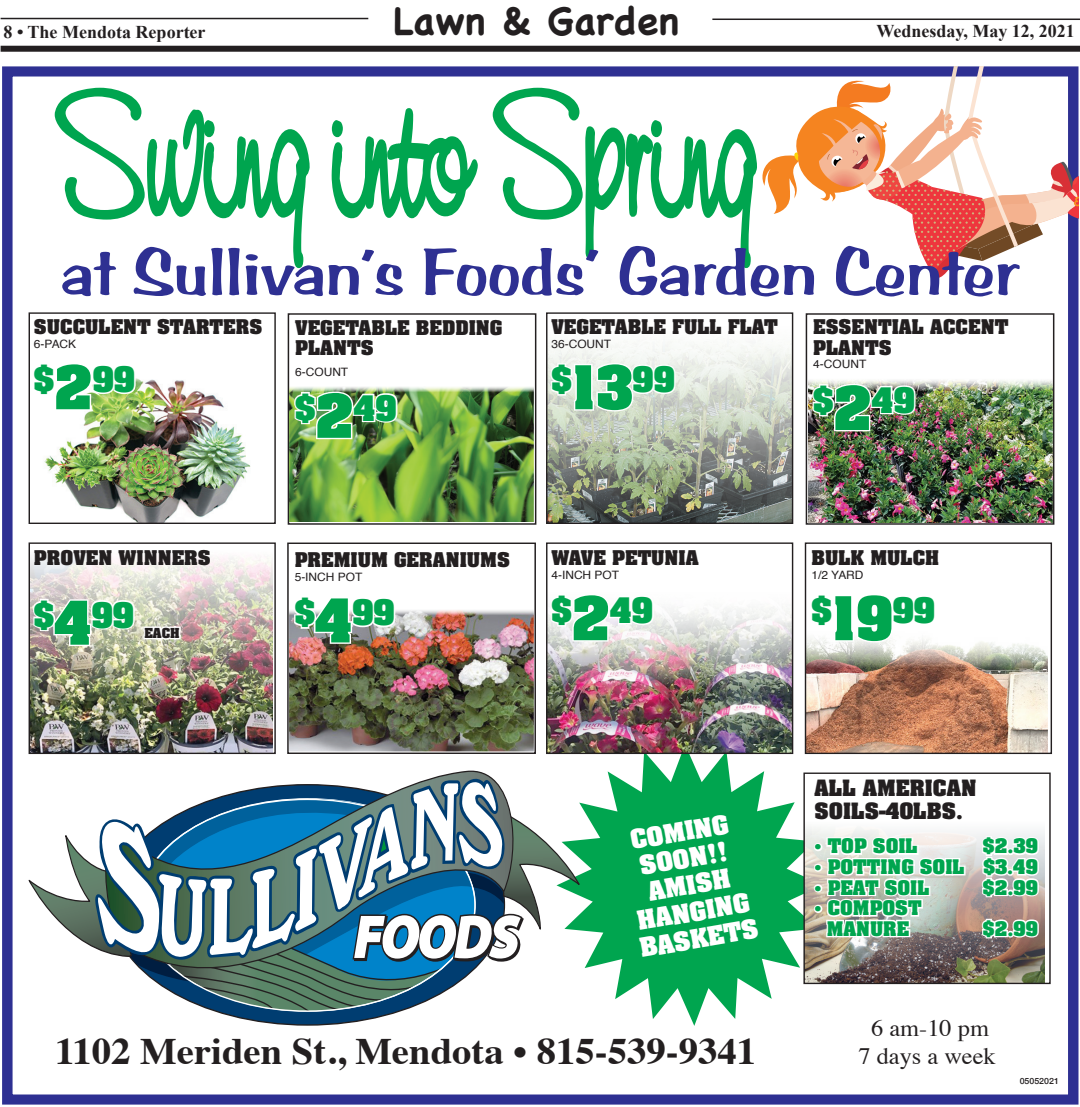
<style>
.page{position:relative;width:1080px;height:1107px;background:#fff}
.page>*{position:absolute;margin:0;border:0;box-sizing:border-box;transform-origin:0 0}
.t1{font:173.85px "Nevison Cas D";color:#00a54f;scale:.69 1}
.t2{font:68.25px "Arab Bru D";color:#2e3092;scale:1.04 1}
.t3{font:700 39px "Chalkboard";color:#231f20}
.t4{font:700 37.35px "Times";color:#231f20;scale:1.04 1}
.t5{font:700 30px "Aachen";color:#00a54f;scale:1.04 1}
.t6{font:23.55px/28.2px "Times";color:#231f20;text-align:center;scale:1.04 1}
.t7{font:700 22.5px/27px "Aachen";color:#fff;text-align:center}
.t8{font:700 19.2px/23px "Aachen";color:#231f20;scale:1.04 1}
.t9{font:700 18px "Times New Roman";color:#231f20}
.t10{font:700 17.25px/20.7px "Aachen";color:#231f20;scale:1.04 1}
.t11{font:700 17.1px/20.5px "Aachen";color:#00a54f;text-align:center;scale:1.04 1}
.t12{font:700 11.7px "Aachen";color:#231f20;scale:1.04 1}
.t13{font:11.55px "Helvetica";color:#231f20;scale:1.04 1}
.t14{font:500 8.55px "Helvetica Neue";color:#231f20;scale:1.04 1}
.s1{font-size:51.3px}
</style>
<div class="page">
<div style="left:1px;top:46px;width:1078px;height:6px;background:#231f20"></div>
<hr style="left:1px;top:18px;width:367px;height:1px;background:#231f20">
<hr style="left:712px;top:19px;width:367px;height:1px;background:#231f20">
<div style="left:2px;top:66px;width:1076px;height:1039px;border:10px solid #2e3092"></div>
<svg style="left:53px;top:66px;width:258px;height:203px"></svg>
<svg style="left:331px;top:108px;width:147px;height:111px"></svg>
<svg style="left:556px;top:744px;width:266px;height:282px;fill:#00a54f"></svg>
<div style="left:287px;top:543px;width:249px;height:211px;border:1px solid #231f20"></div>
<img style="left:44px;top:378px;width:207px;height:144px">
<div style="left:29px;top:312px;width:247px;height:212px;border:1px solid #231f20"></div>
<img style="left:548px;top:512px;width:243px;height:10px">
<img style="left:31px;top:557px;width:241px;height:195px">
<div style="left:29px;top:542px;width:247px;height:212px;border:1px solid #231f20"></div>
<img style="left:548px;top:607px;width:243px;height:145px">
<div style="left:546px;top:542px;width:247px;height:212px;border:1px solid #231f20"></div>
<img style="left:806px;top:629px;width:241px;height:123px">
<div style="left:804px;top:542px;width:247px;height:212px;border:1px solid #231f20"></div>
<div style="left:804px;top:773px;width:245px;height:210px;background:#fff"></div>
<img style="left:805px;top:828px;width:238px;height:154px">
<div style="left:803px;top:773px;width:247px;height:211px;border:1px solid #231f20"></div>
<div style="left:288px;top:313px;width:248px;height:212px;border:1px solid #231f20"></div>
<img style="left:290px;top:610px;width:243px;height:141px">
<img style="left:290px;top:387px;width:243px;height:135px">
<img style="left:808px;top:512px;width:243px;height:11px">
<svg style="left:44px;top:378px;width:93px;height:34px"></svg>
<svg style="left:32px;top:597px;width:104px;height:50px"></svg>
<svg style="left:142px;top:597px;width:41px;height:45px"></svg>
<svg style="left:549px;top:607px;width:106px;height:36px"></svg>
<div style="left:813px;top:843px;width:9px;height:8px;border:3px solid #fff;border-radius:50%"></div>
<div style="left:813px;top:864px;width:9px;height:8px;border:3px solid #fff;border-radius:50%"></div>
<div style="left:813px;top:884px;width:9px;height:8px;border:3px solid #fff;border-radius:50%"></div>
<div style="left:813px;top:905px;width:9px;height:8px;border:3px solid #fff;border-radius:50%"></div>
<svg style="left:824px;top:835px;width:142px;height:115px"></svg>
<svg style="left:980px;top:835px;width:60px;height:122px"></svg>
<img style="left:292px;top:610px;width:105px;height:35px">
<svg style="left:809px;top:629px;width:127px;height:15px"></svg>
<img style="left:293px;top:390px;width:106px;height:51px">
<img style="left:491px;top:66px;width:587px;height:446px">
<svg style="left:29px;top:771px;width:550px;height:240px"></svg>
<p class="t9" style="left:4px;top:19px;width:203px">8 • The Mendota Reporter</p>
<h3 class="t3" style="left:393px;top:-3px;width:287px">Lawn &amp; Garden</h3>
<p class="t9" style="left:876px;top:18px;width:200px">Wednesday, May 12, 2021</p>
<p class="t1" style="left:55px;top:49px;width:1018px">Swing into Spring</p>
<p class="t2" style="left:61px;top:233px;width:923px">at Sullivan’s Foods’ Garden Center</p>
<p class="t10" style="left:34px;top:316px;width:221px">SUCCULENT STARTERS</p>
<p class="t13" style="left:34px;top:335px;width:42px">6-PACK</p>
<p class="t5" style="left:34px;top:358px;width:99px">$<span class="s1">2</span>99</p>
<p class="t10" style="left:295px;top:317px;width:201px">VEGETABLE BEDDING<br>PLANTS</p>
<p class="t13" style="left:295px;top:363px;width:53px">6-COUNT</p>
<p class="t5" style="left:295px;top:386px;width:99px">$<span class="s1">2</span>49</p>
<p class="t10" style="left:551px;top:316px;width:219px">VEGETABLE FULL FLAT</p>
<p class="t13" style="left:551px;top:335px;width:59px">36-COUNT</p>
<p class="t5" style="left:551px;top:358px;width:120px">$<span class="s1">13</span>99</p>
<p class="t10" style="left:813px;top:316px;width:189px">ESSENTIAL ACCENT<br>PLANTS</p>
<p class="t13" style="left:813px;top:355px;width:53px">4-COUNT</p>
<p class="t5" style="left:813px;top:379px;width:99px">$<span class="s1">2</span>49</p>
<p class="t10" style="left:34px;top:547px;width:171px">PROVEN WINNERS</p>
<p class="t5" style="left:34px;top:593px;width:98px">$<span class="s1">4</span>99</p>
<p class="t12" style="left:144px;top:625px;width:36px">EACH</p>
<p class="t10" style="left:295px;top:549px;width:208px">PREMIUM GERANIUMS</p>
<p class="t13" style="left:295px;top:568px;width:67px">5-INCH POT</p>
<p class="t5" style="left:295px;top:591px;width:98px">$<span class="s1">4</span>99</p>
<p class="t10" style="left:551px;top:547px;width:143px">WAVE PETUNIA</p>
<p class="t13" style="left:551px;top:566px;width:67px">4-INCH POT</p>
<p class="t5" style="left:551px;top:589px;width:99px">$<span class="s1">2</span>49</p>
<p class="t10" style="left:811px;top:547px;width:124px">BULK MULCH</p>
<p class="t13" style="left:811px;top:566px;width:52px">1/2 YARD</p>
<p class="t5" style="left:811px;top:589px;width:120px">$<span class="s1">19</span>99</p>
<p class="t7" style="left:619px;top:828px;width:121px;rotate:-10deg">COMING<br>SOON!!<br>AMISH<br>HANGING<br>BASKETS</p>
<p class="t4" style="left:55px;top:1016px;width:675px">1102 Meriden St., Mendota • 815-539-9341</p>
<p class="t8" style="left:814px;top:776px;width:157px">ALL AMERICAN<br>SOILS-40LBS.</p>
<p class="t11" style="left:814px;top:836px;width:101px">• TOP SOIL</p>
<p class="t11" style="left:982px;top:836px;width:54px">$2.39</p>
<p class="t11" style="left:814px;top:856px;width:216px">• POTTING SOIL $3.49</p>
<p class="t11" style="left:814px;top:877px;width:112px">• PEAT SOIL</p>
<p class="t11" style="left:982px;top:877px;width:54px">$2.99</p>
<p class="t11" style="left:814px;top:897px;width:104px">• COMPOST<br>MANURE</p>
<p class="t11" style="left:982px;top:918px;width:54px">$2.99</p>
<p class="t6" style="left:858px;top:1012px;width:134px">6 am-10 pm<br>7 days a week</p>
<p class="t14" style="left:1019px;top:1074px;width:39px">05052021</p>
</div>
